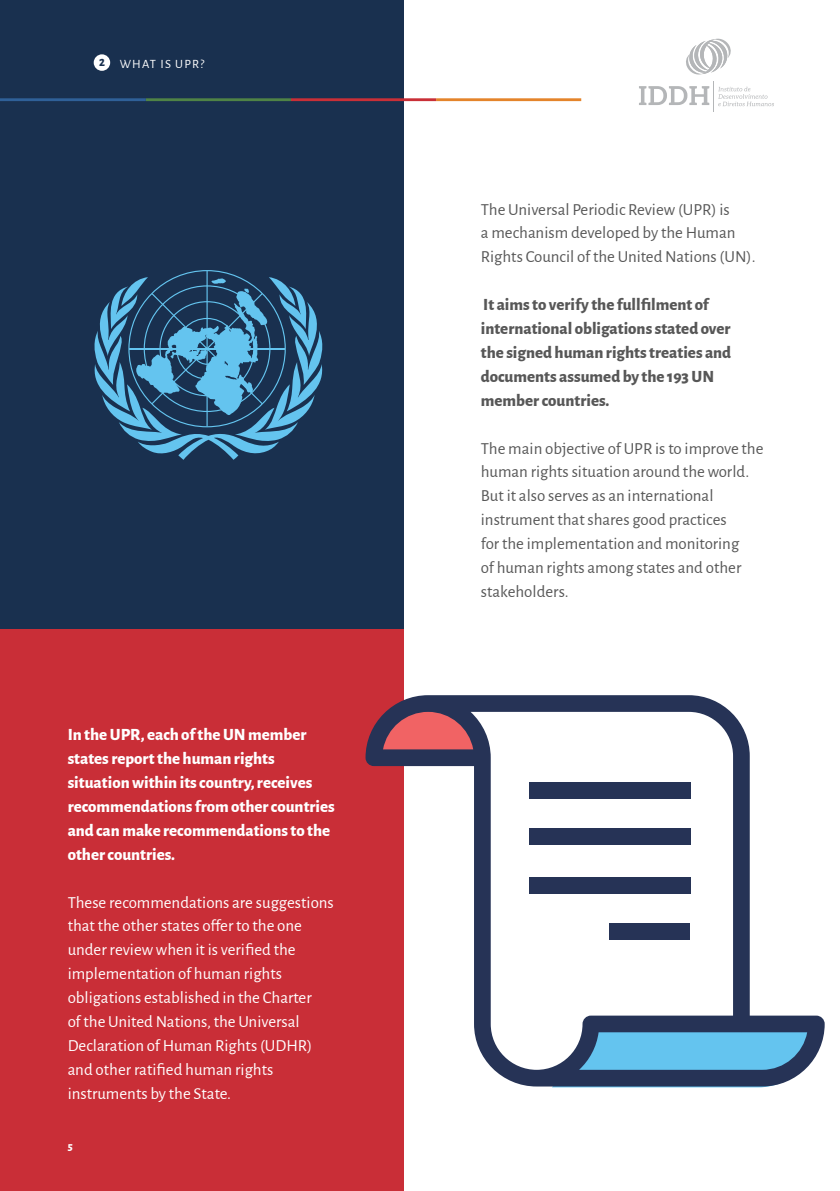
<style>
.page{position:relative;width:840px;height:1191px;background:#fff}
.page>*{position:absolute;margin:0;border:0;box-sizing:border-box;transform-origin:0 0}
.t1{font:16.8px/23.8px "Alegreya Sans";color:#575757}
.t2{font:16.8px/23.8px "Alegreya Sans";color:#fff}
.t3{font:800 16.8px/23.8px "Alegreya Sans";color:#fff}
.t4{font:800 16.8px/23.8px "Alegreya Sans";color:#575757}
.t5{font:12.6px "Alegreya Sans";letter-spacing:.095em;color:#fff}
.t6{font:800 11.4px "Alegreya Sans";color:#fff}
.s1{font-weight:800;font-size:11.8px;color:#19304f}
</style>
<div class="page">
<div style="left:0;top:0;width:404px;height:633px;background:#19304f"></div>
<div style="left:0;top:629px;width:404px;height:562px;background:#c92e37"></div>
<div style="left:94px;top:54px;width:16px;height:17px;background:#fff;border-radius:50%"></div>
<svg style="left:686px;top:38px;width:45px;height:37px"></svg>
<svg style="left:639px;top:86px;width:70px;height:19px"></svg>
<hr style="left:713px;top:81px;width:1px;height:31px;background:#b4b6b8">
<svg style="left:718px;top:87px;width:55px;height:19px"></svg>
<hr style="left:436px;top:98px;width:145px;height:3px;background:#e4842b">
<hr style="left:291px;top:98px;width:145px;height:3px;background:#c92f37">
<hr style="left:146px;top:98px;width:145px;height:3px;background:#4f8346">
<hr style="left:0;top:98px;width:146px;height:3px;background:#2f6098">
<svg style="left:94px;top:270px;width:229px;height:190px"></svg>
<svg style="left:365px;top:695px;width:459px;height:391px"></svg>
<div style="left:528px;top:828px;width:161px;height:16px;background:#263356"></div>
<div style="left:528px;top:781px;width:161px;height:17px;background:#263356"></div>
<p class="t5" style="left:99px;top:55px;width:107px"><span class="s1">2</span> WHAT IS UPR?</p>
<p class="t3" style="left:68px;top:721px;width:268px">In the UPR, each of the UN member states report the human rights situation within its country, receives recommendations from other countries and can make recommendations to the other countries.</p>
<p class="t2" style="left:68px;top:889px;width:267px">These recommendations are suggestions that the other states offer to the one under review when it is verified the implementation of human rights obligations established in the Charter<br>of the United Nations, the Universal Declaration of Human Rights (UDHR) and other ratified human rights instruments by the State.</p>
<p class="t6" style="left:68px;top:1137px;width:6px">5</p>
<p class="t1" style="left:480px;top:196px;width:276px">The Universal Periodic Review (UPR) is<br>a mechanism developed by the Human<br>Rights Council of the United Nations (UN).</p>
<p class="t4" style="left:480px;top:291px;width:252px">It aims to verify the fullfilment of international obligations stated over the signed human rights treaties and documents assumed by the 193 UN member countries.</p>
<p class="t1" style="left:480px;top:435px;width:284px">The main objective of UPR is to improve the human rights situation around the world.<br>But it also serves as an international instrument that shares good practices<br>for the implementation and monitoring<br>of human rights among states and other stakeholders.</p>
</div>
